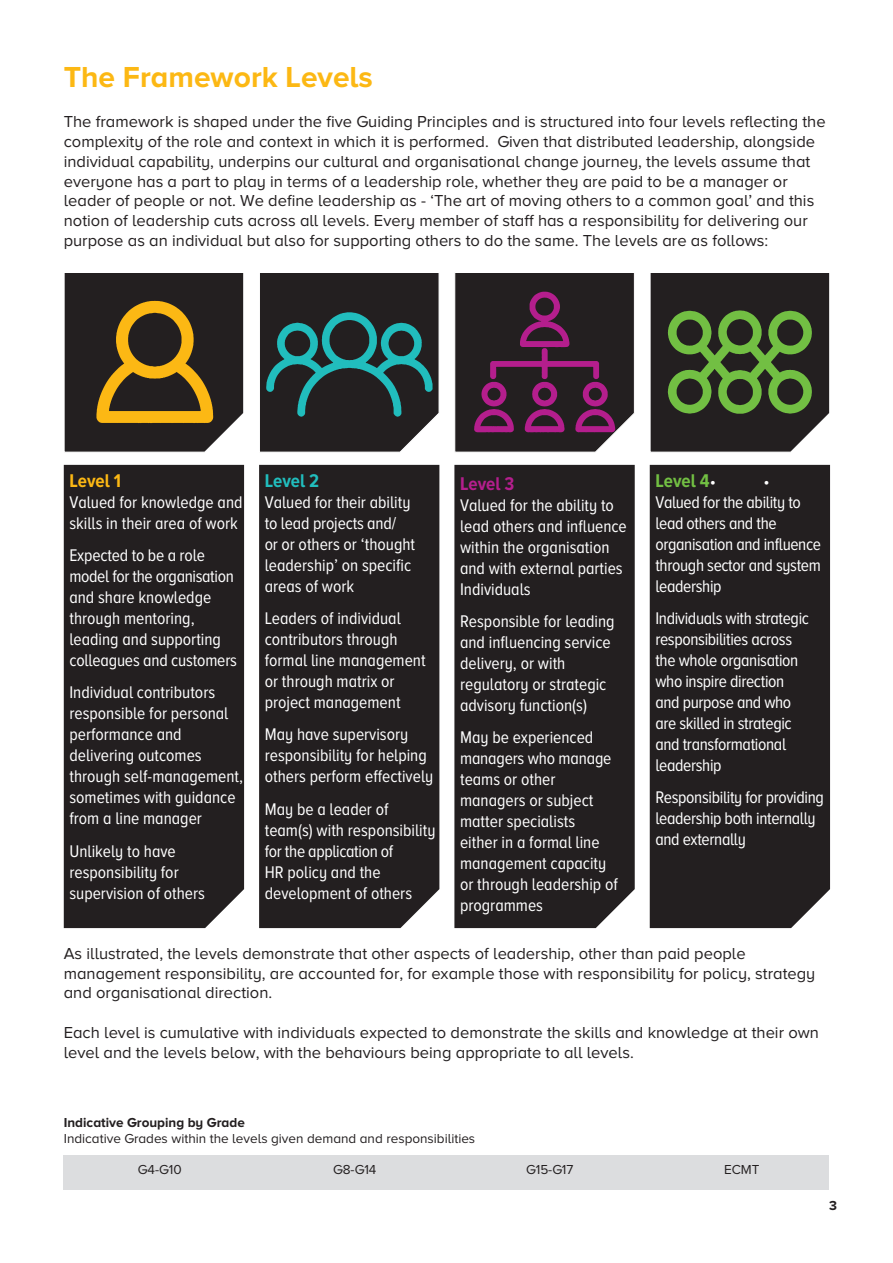
<style>
.page{position:relative;width:893px;height:1263px;background:#fff}
.page>*{position:absolute;margin:0;border:0;box-sizing:border-box;transform-origin:0 0}
.t1{font:700 30px "Proxima Nova A";color:#fcb814}
.t2{font:700 19.05px "Proxima Nova A Cond";color:#72bf43}
.t3{font:700 19.05px "Proxima Nova A Cond";color:#fcb814}
.t4{font:700 19.05px "Proxima Nova A Cond";color:#21bdbd}
.t5{font:700 19.05px "Proxima Nova A Cond";color:#b41e8d}
.t6{font:17.55px/21px "Proxima Nova A Cond";color:#fff}
.t7{font:17.55px/21px "Proxima Nova A Cond";letter-spacing:-.02em;color:#fff}
.t8{font:16.5px/19.8px "Proxima Nova A";color:#231f20}
.t9{font:13.5px "Proxima Nova A";color:#231f20}
.t10{font:700 13.5px "Proxima Nova A";color:#231f20}
.s1{font-weight:400;font-size:17.55px;color:#fff}
</style>
<div class="page">
<div style="left:64px;top:1155px;width:765px;height:34px;background:#dcdddf"></div>
<div style="left:64px;top:465px;width:180px;height:463px;background:#231f20"></div>
<svg style="left:259px;top:465px;width:180px;height:463px;background:#262223"></svg>
<div style="left:454px;top:465px;width:181px;height:463px;background:#231f20"></div>
<div style="left:650px;top:465px;width:180px;height:463px;background:#231f20"></div>
<svg style="left:64px;top:273px;width:180px;height:180px;background:#353132"></svg>
<img style="left:89px;top:296px;width:130px;height:133px">
<svg style="left:650px;top:273px;width:180px;height:180px;background:#373435"></svg>
<img style="left:659px;top:305px;width:162px;height:114px">
<svg style="left:260px;top:273px;width:179px;height:180px;background:#333031"></svg>
<img style="left:264px;top:311px;width:171px;height:107px">
<svg style="left:454px;top:273px;width:180px;height:180px;background:#3d393a"></svg>
<img style="left:470px;top:287px;width:149px;height:151px">
<p class="t1" style="left:64px;top:60px;width:311px">The Framework Levels</p>
<p class="t8" style="left:64px;top:111px;width:763px">The framework is shaped under the five Guiding Principles and is structured into four levels reflecting the complexity of the role and context in which it is performed. Given that distributed leadership, alongside individual capability, underpins our cultural and organisational change journey, the levels assume that everyone has a part to play in terms of a leadership role, whether they are paid to be a manager or leader of people or not. We define leadership as - ‘The art of moving others to a common goal’ and this notion of leadership cuts across all levels. Every member of staff has a responsibility for delivering our purpose as an individual but also for supporting others to do the same. The levels are as follows:</p>
<p class="t3" style="left:69px;top:470px;width:53px">Level 1</p>
<p class="t6" style="left:69px;top:492px;width:175px">Valued for knowledge and skills in their area of work</p>
<p class="t6" style="left:69px;top:545px;width:169px">Expected to be a role model for the organisation and share knowledge through mentoring, leading and supporting colleagues and customers</p>
<p class="t6" style="left:69px;top:682px;width:175px">Individual contributors responsible for personal performance and delivering outcomes through self-management, sometimes with guidance from a line manager</p>
<p class="t6" style="left:69px;top:840px;width:137px">Unlikely to have responsibility for supervision of others</p>
<p class="t4" style="left:265px;top:470px;width:56px">Level 2</p>
<p class="t6" style="left:265px;top:492px;width:152px">Valued for their ability to lead projects and/<br>or or others or ‘thought leadership’ on specific areas of work</p>
<p class="t6" style="left:265px;top:608px;width:162px">Leaders of individual contributors through formal line management or through matrix or project management</p>
<p class="t6" style="left:265px;top:724px;width:170px">May have supervisory responsibility for helping others perform effectively</p>
<p class="t6" style="left:265px;top:798px;width:172px">May be a leader of team(s) with responsibility for the application of<br>HR policy and the development of others</p>
<p class="t5" style="left:460px;top:473px;width:56px">Level 3</p>
<p class="t6" style="left:460px;top:494px;width:168px">Valued for the ability to lead others and influence within the organisation and with external parties<br>Individuals</p>
<p class="t6" style="left:460px;top:610px;width:156px">Responsible for leading and influencing service delivery, or with regulatory or strategic advisory function(s)</p>
<p class="t6" style="left:460px;top:726px;width:159px">May be experienced managers who manage teams or other managers or subject matter specialists<br>either in a formal line management capacity or through leadership of programmes</p>
<p class="t2" style="left:655px;top:470px;width:62px">Level 4<span class="s1">•</span></p>
<p class="t7" style="left:655px;top:471px;width:167px;text-indent:108px">•<br>Valued for the ability to lead others and the organisation and influence through sector and system leadership</p>
<p class="t7" style="left:655px;top:608px;width:155px">Individuals with strategic responsibilities across the whole organisation who inspire direction and purpose and who are skilled in strategic and transformational leadership</p>
<p class="t7" style="left:655px;top:787px;width:170px">Responsibility for providing leadership both internally and externally</p>
<p class="t8" style="left:64px;top:943px;width:753px">As illustrated, the levels demonstrate that other aspects of leadership, other than paid people management responsibility, are accounted for, for example those with responsibility for policy, strategy and organisational direction.</p>
<p class="t8" style="left:64px;top:1022px;width:757px">Each level is cumulative with individuals expected to demonstrate the skills and knowledge at their own level and the levels below, with the behaviours being appropriate to all levels.</p>
<p class="t10" style="left:64px;top:1114px;width:183px">Indicative Grouping by Grade</p>
<p class="t9" style="left:64px;top:1131px;width:413px">Indicative Grades within the levels given demand and responsibilities</p>
<p class="t9" style="left:138px;top:1162px;width:45px">G4-G10</p>
<p class="t9" style="left:333px;top:1162px;width:45px">G8-G14</p>
<p class="t9" style="left:526px;top:1162px;width:49px">G15-G17</p>
<p class="t9" style="left:724px;top:1162px;width:37px">ECMT</p>
<p class="t10" style="left:829px;top:1198px;width:9px">3</p>
</div>
